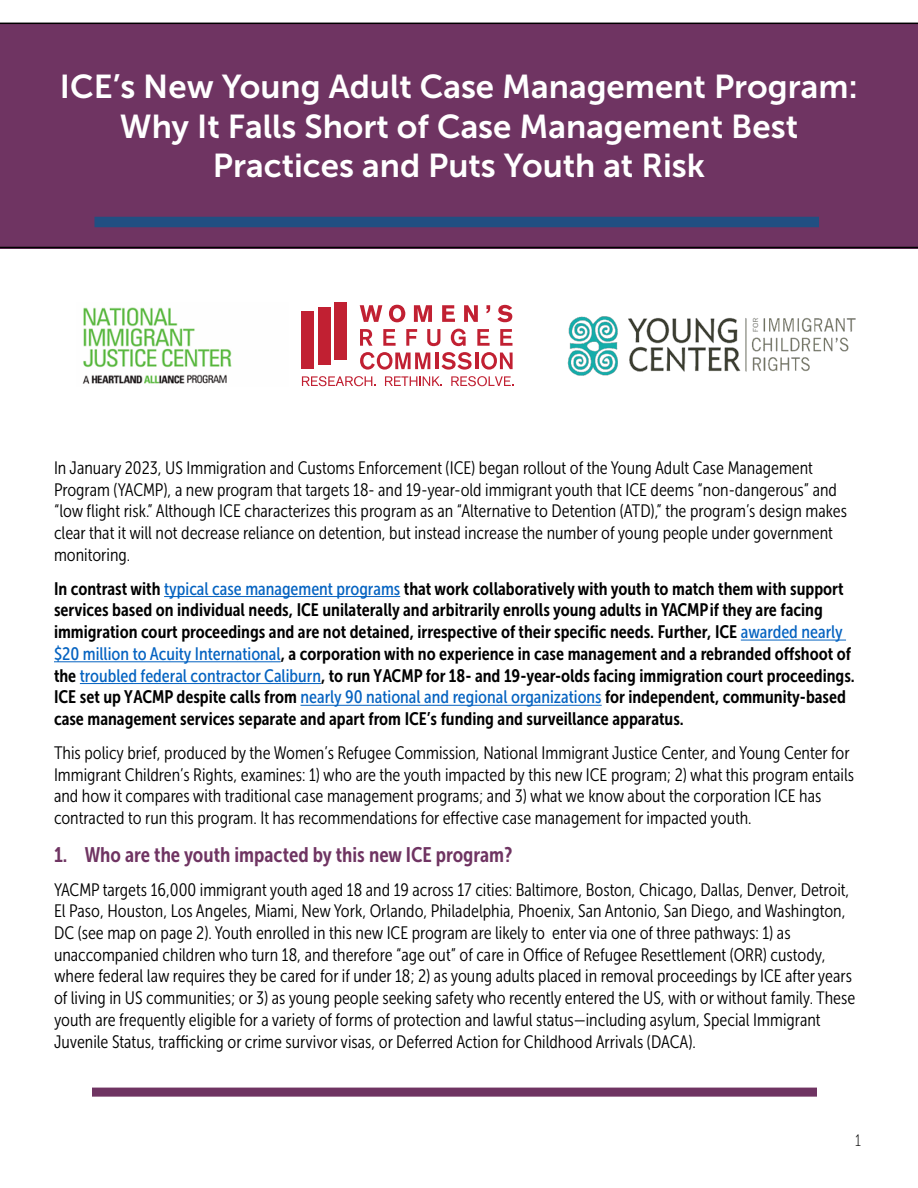
<style>
.page{position:relative;width:918px;height:1188px;background:#fff}
.page>*{position:absolute;margin:0;border:0;box-sizing:border-box;transform-origin:0 0}
.t1{font:33px/39.6px "Museo Sans 700";color:#fff;text-align:center}
.t2{font:21px "Museo Sans Cond 700";color:#6f3462}
.t3{font:18px/21.8px "Museo Sans Cond 300";color:#000}
.t4{font:18px/21.8px "Museo Sans Cond 700";color:#000}
.t5{font:16.5px "Museo Sans Cond 100";color:#000}
.s1{font-family:"Museo Sans Cond 500";color:#0563c1}
</style>
<div class="page">
<div style="left:335px;top:302px;width:12px;height:58px;background:#c12032"></div>
<hr style="left:164px;top:596px;width:236px;height:1px;background:#0563c1">
<hr style="left:741px;top:640px;width:105px;height:1px;background:#0563c1">
<hr style="left:54px;top:661px;width:227px;height:1px;background:#0563c1">
<hr style="left:80px;top:683px;width:241px;height:1px;background:#0563c1">
<hr style="left:301px;top:705px;width:301px;height:1px;background:#0563c1">
<div style="left:0;top:23px;width:918px;height:225px;background:#6f3462"></div>
<img style="left:82px;top:307px;width:150px;height:77px">
<svg style="left:302px;top:376px;width:74px;height:10px"></svg>
<svg style="left:385px;top:376px;width:57px;height:10px"></svg>
<svg style="left:451px;top:376px;width:62px;height:10px"></svg>
<div style="left:318px;top:307px;width:12px;height:58px;background:#c12032"></div>
<div style="left:302px;top:311px;width:12px;height:58px;background:#c12032"></div>
<svg style="left:360px;top:352px;width:70px;height:18px"></svg>
<hr style="left:435px;top:353px;width:3px;height:16px;background:#c12032">
<svg style="left:441px;top:352px;width:31px;height:18px"></svg>
<hr style="left:475px;top:353px;width:3px;height:16px;background:#c12032">
<svg style="left:481px;top:352px;width:32px;height:18px"></svg>
<svg style="left:360px;top:329px;width:13px;height:17px"></svg>
<svg style="left:383px;top:329px;width:13px;height:17px"></svg>
<svg style="left:406px;top:329px;width:11px;height:17px"></svg>
<svg style="left:427px;top:329px;width:13px;height:17px"></svg>
<svg style="left:451px;top:329px;width:15px;height:17px"></svg>
<svg style="left:477px;top:329px;width:13px;height:17px"></svg>
<svg style="left:500px;top:329px;width:12px;height:17px"></svg>
<svg style="left:360px;top:305px;width:22px;height:17px"></svg>
<svg style="left:389px;top:305px;width:16px;height:17px"></svg>
<svg style="left:414px;top:305px;width:18px;height:17px"></svg>
<svg style="left:442px;top:305px;width:13px;height:17px"></svg>
<svg style="left:464px;top:305px;width:14px;height:17px"></svg>
<svg style="left:486px;top:305px;width:4px;height:8px"></svg>
<svg style="left:497px;top:305px;width:15px;height:17px"></svg>
<img style="left:568px;top:316px;width:288px;height:59px">
<svg style="left:92px;top:1088px;width:725px;height:9px;background:#743c68"></svg>
<h1 class="t1" style="left:60px;top:67px;width:800px">ICE’s New Young Adult Case Management Program:<br>Why It Falls Short of Case Management Best<br>Practices and Puts Youth at Risk</h1>
<p class="t3" style="left:54px;top:457px;width:795px">In January 2023, US Immigration and Customs Enforcement (ICE) began rollout of the Young Adult Case Management Program (YACMP), a new program that targets 18- and 19-year-old immigrant youth that ICE deems “non-dangerous” and “low fight risk.” Although ICE characterizes this program as an “Alternative to Detention (ATD),” the program’s design makes clear that it will not decrease reliance on detention, but instead increase the number of young people under government monitoring.</p>
<p class="t4" style="left:54px;top:578px;width:802px">In contrast with <span class="s1">typical case management programs</span> that work collaboratively with youth to match them with support services based on individual needs, ICE unilaterally and arbitrarily enrolls young adults in YACMP if they are facing immigration court proceedings and are not detained, irrespective of their specifc needs. Further, ICE <span class="s1">awarded nearly $20 million to Acuity International</span>, a corporation with no experience in case management and a rebranded ofshoot of the <span class="s1">troubled federal contractor Caliburn</span>, to run YACMP for 18- and 19-year-olds facing immigration court proceedings.<br>ICE set up YACMP despite calls from <span class="s1">nearly 90 national and regional organizations</span> for independent, community-based case management services separate and apart from ICE’s funding and surveillance apparatus.</p>
<p class="t3" style="left:54px;top:742px;width:802px">This policy brief, produced by the Women’s Refugee Commission, National Immigrant Justice Center, and Young Center for Immigrant Children’s Rights, examines: 1) who are the youth impacted by this new ICE program; 2) what this program entails and how it compares with traditional case management programs; and 3) what we know about the corporation ICE has contracted to run this program. It has recommendations for efective case management for impacted youth.</p>
<h2 class="t2" style="left:54px;top:843px;width:460px">1. Who are the youth impacted by this new ICE program?</h2>
<p class="t3" style="left:54px;top:879px;width:803px">YACMP targets 16,000 immigrant youth aged 18 and 19 across 17 cities: Baltimore, Boston, Chicago, Dallas, Denver, Detroit, El Paso, Houston, Los Angeles, Miami, New York, Orlando, Philadelphia, Phoenix, San Antonio, San Diego, and Washington, DC (see map on page 2). Youth enrolled in this new ICE program are likely to enter via one of three pathways: 1) as unaccompanied children who turn 18, and therefore “age out” of care in Ofce of Refugee Resettlement (ORR) custody, where federal law requires they be cared for if under 18; 2) as young adults placed in removal proceedings by ICE after years of living in US communities; or 3) as young people seeking safety who recently entered the US, with or without family. These youth are frequently eligible for a variety of forms of protection and lawful status—including asylum, Special Immigrant Juvenile Status, trafcking or crime survivor visas, or Deferred Action for Childhood Arrivals (DACA).</p>
<p class="t5" style="left:855px;top:1132px;width:7px">1</p>
</div>
